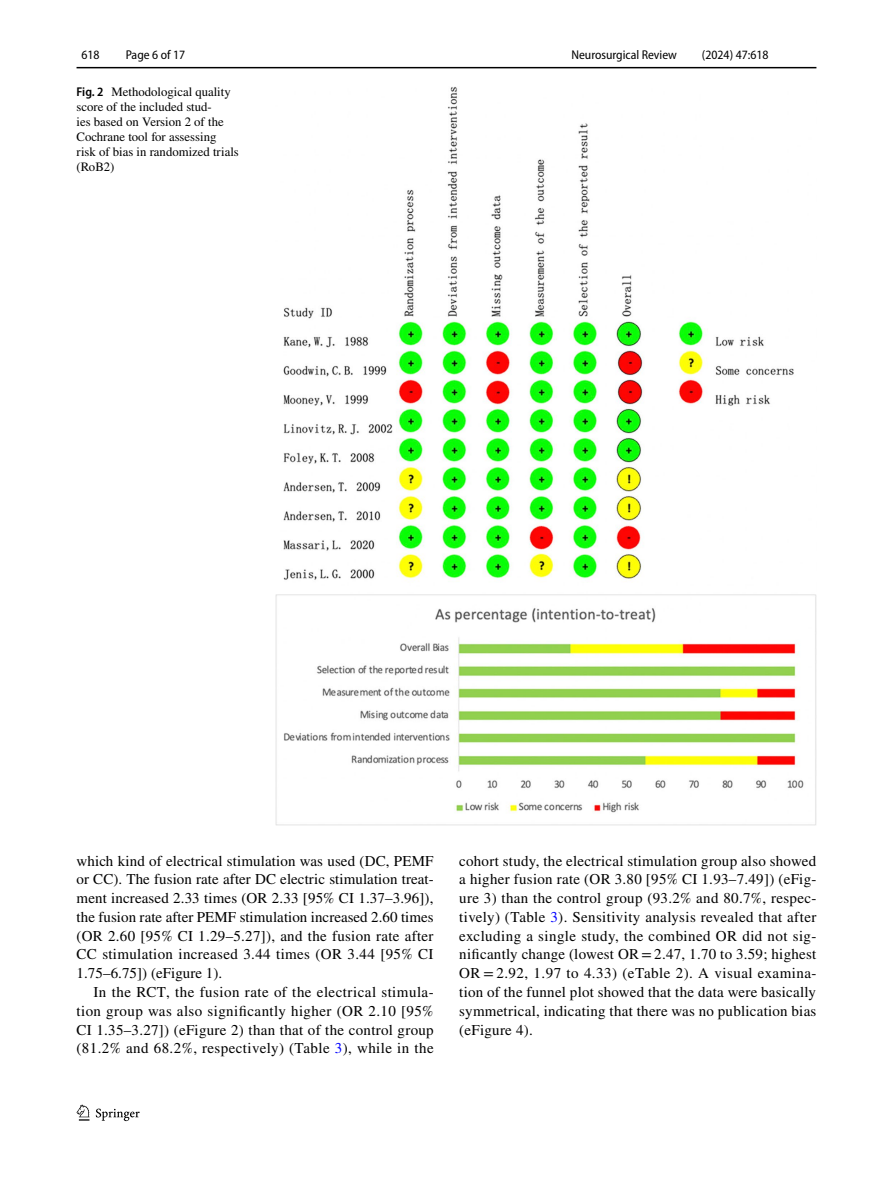
<style>
.page{position:relative;width:893px;height:1187px;background:#fff}
.page>*{position:absolute;margin:0;border:0;box-sizing:border-box;transform-origin:0 0}
.t1{font:15px/18.8px "STIX";letter-spacing:.02em;color:#000;text-align:justify}
.t2{font:12.75px/15px "STIX";color:#000}
.t3{font:semi-condensed 12.75px "Myriad Pro";color:#000}
.s1{font-family:"Myriad Pro";font-weight:600;font-stretch:semi-condensed}
.s2{color:#00f}
</style>
<div class="page">
<hr style="left:77px;top:67px;width:739px;height:1px;background:#000">
<svg style="left:77px;top:1104px;width:12px;height:16px"></svg>
<svg style="left:96px;top:1108px;width:44px;height:12px"></svg>
<img style="left:275px;top:87px;width:541px;height:738px">
<p class="t3" style="left:82px;top:48px;width:20px">618</p>
<p class="t3" style="left:126px;top:48px;width:61px">Page 6 of 17</p>
<p class="t3" style="left:571px;top:48px;width:107px">Neurosurgical Review</p>
<p class="t3" style="left:702px;top:48px;width:68px">(2024) 47:618</p>
<p class="t2" style="left:77px;top:85px;width:164px"><span class="s1">Fig. 2</span> Methodological quality score of the included stud-<br>ies based on Version 2 of the<br>Cochrane tool for assessing risk of bias in randomized trials (RoB2)</p>
<p class="t1" style="left:77px;top:852px;width:359px">which kind of electrical stimulation was used (DC, PEMF or CC). The fusion rate after DC electric stimulation treat&shy;ment increased 2.33 times (OR 2.33 [95% CI 1.37–3.96]), the fusion rate after PEMF stimulation increased 2.60 times (OR 2.60 [95% CI 1.29–5.27]), and the fusion rate after CC stimulation increased 3.44 times (OR 3.44 [95% CI 1.75–6.75]) (eFigure 1).</p>
<p class="t1" style="left:77px;top:983px;width:359px;text-indent:17px">In the RCT, the fusion rate of the electrical stimula&shy;tion group was also significantly higher (OR 2.10 [95% CI 1.35–3.27]) (eFigure 2) than that of the control group (81.2% and 68.2%, respectively) (Table <span class="s2">3</span>), while in the</p>
<p class="t1" style="left:459px;top:852px;width:359px">cohort study, the electrical stimulation group also showed a higher fusion rate (OR 3.80 [95% CI 1.93–7.49]) (eFig&shy;ure 3) than the control group (93.2% and 80.7%, respec&shy;tively) (Table <span class="s2">3</span>). Sensitivity analysis revealed that after excluding a single study, the combined OR did not sig&shy;nificantly change (lowest OR=2.47, 1.70 to 3.59; highest OR = 2.92, 1.97 to 4.33) (eTable 2). A visual examina&shy;tion of the funnel plot showed that the data were basically symmetrical, indicating that there was no publication bias (eFigure 4).</p>
</div>
